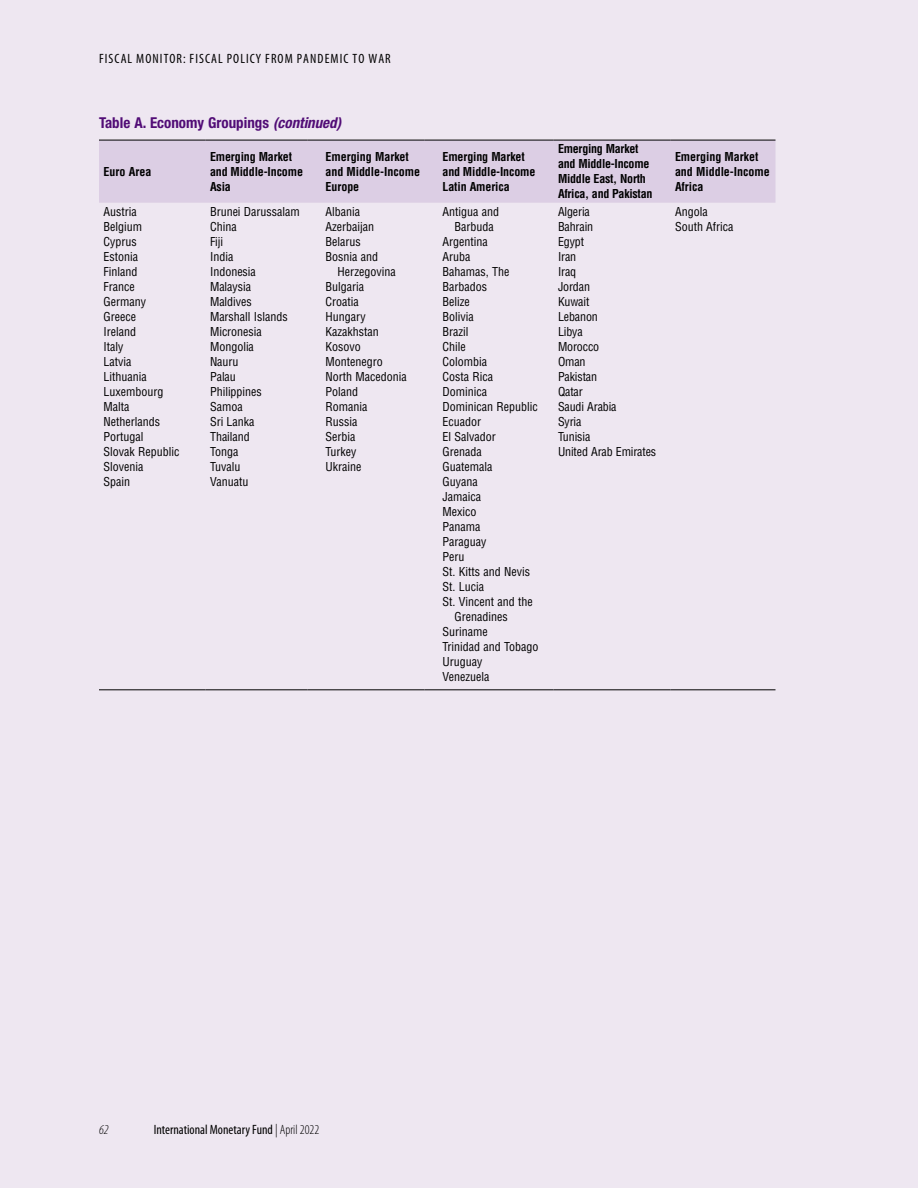
<style>
.page{position:relative;width:918px;height:1188px;background:#eee7f1}
.page>*{position:absolute;margin:0;border:0;box-sizing:border-box;transform-origin:0 0}
.t1{font:700 condensed 15px "Helvetica Neue LT Std";color:#510c76}
.t2{font:condensed 13.5px "Myriad Pro";color:#000}
.t3{font:condensed 13.5px "Myriad Pro";letter-spacing:.08em;color:#000}
.t4{font:italic 300 condensed 13.5px "Myriad Pro";color:#000}
.t5{font:condensed 12px/15px "Helvetica LT Std";color:#000}
.t6{font:700 condensed 12px/15px "Helvetica LT Std";letter-spacing:-.01em;color:#000}
.s1{font-style:italic}
.s2{font-weight:300}
</style>
<div class="page">
<div style="left:99px;top:140px;width:677px;height:63px;background:#dccee4"></div>
<hr style="left:670px;top:140px;width:106px;height:1px;background:#000">
<hr style="left:99px;top:689px;width:93px;height:1px;background:#000">
<svg style="left:192px;top:689px;width:14px;height:1px"></svg>
<hr style="left:206px;top:689px;width:102px;height:1px;background:#000">
<svg style="left:308px;top:689px;width:13px;height:1px"></svg>
<hr style="left:321px;top:689px;width:103px;height:1px;background:#000">
<svg style="left:424px;top:689px;width:14px;height:1px"></svg>
<hr style="left:438px;top:689px;width:102px;height:1px;background:#000">
<svg style="left:540px;top:689px;width:14px;height:1px"></svg>
<hr style="left:554px;top:689px;width:103px;height:1px;background:#000">
<svg style="left:657px;top:689px;width:13px;height:1px"></svg>
<hr style="left:670px;top:689px;width:106px;height:1px;background:#000">
<p class="t3" style="left:99px;top:51px;width:103px">FISCAL MONITOR: FISCAL</p>
<p class="t2" style="left:227px;top:51px;width:13px">POLIC</p>
<p class="t2" style="left:256px;top:51px;width:17px">Y FROM</p>
<p class="t2" style="left:297px;top:51px;width:89px">PAN DEMIC TO WAR</p>
<p class="t1" style="left:99px;top:113px;width:244px">Table A. Economy Groupings <span class="s1">(continued)</span></p>
<p class="t6" style="left:104px;top:164px;width:49px">Euro Area</p>
<p class="t6" style="left:210px;top:149px;width:94px">Emerging Market and Middle-Income<br>Asia</p>
<p class="t6" style="left:326px;top:149px;width:96px">Emerging Market and Middle-Income<br>Europe</p>
<p class="t6" style="left:442px;top:149px;width:94px">Emerging Market and Middle-Income<br>Latin America</p>
<p class="t6" style="left:558px;top:141px;width:96px">Emerging Market and Middle-Income<br>Middle East, North<br>Africa, and Pakistan</p>
<p class="t6" style="left:675px;top:149px;width:96px">Emerging Market and Middle-Income<br>Africa</p>
<p class="t5" style="left:104px;top:204px;width:77px">Austria<br>Belgium<br>Cyprus<br>Estonia<br>Finland<br>France<br>Germany<br>Greece<br>Ireland<br>Italy<br>Latvia<br>Lithuania<br>Luxembourg<br>Malta<br>Netherlands<br>Portugal<br>Slovak Republic<br>Slovenia<br>Spain</p>
<p class="t5" style="left:210px;top:204px;width:91px">Brunei Darussalam<br>China<br>Fiji<br>India<br>Indonesia<br>Malaysia<br>Maldives<br>Marshall Islands<br>Micronesia<br>Mongolia<br>Nauru<br>Palau<br>Philippines<br>Samoa<br>Sri Lanka<br>Thailand<br>Tonga<br>Tuvalu<br>Vanuatu</p>
<p class="t5" style="left:326px;top:204px;width:36px">Albania</p>
<p class="t5" style="left:326px;top:219px;width:50px">Azerbaijan</p>
<p class="t5" style="left:326px;top:234px;width:37px">Belarus</p>
<p class="t5" style="left:326px;top:249px;width:54px">Bosnia and</p>
<p class="t5" style="left:338px;top:264px;width:60px">Herzegovina</p>
<p class="t5" style="left:326px;top:279px;width:40px">Bulgaria</p>
<p class="t5" style="left:326px;top:294px;width:35px">Croatia</p>
<p class="t5" style="left:326px;top:309px;width:42px">Hungary</p>
<p class="t5" style="left:326px;top:324px;width:55px">Kazakhstan</p>
<p class="t5" style="left:326px;top:339px;width:37px">Kosovo</p>
<p class="t5" style="left:326px;top:354px;width:59px">Montenegro</p>
<p class="t5" style="left:326px;top:369px;width:83px">North Macedonia</p>
<p class="t5" style="left:326px;top:384px;width:34px">Poland</p>
<p class="t5" style="left:326px;top:399px;width:43px">Romania</p>
<p class="t5" style="left:326px;top:414px;width:33px">Russia</p>
<p class="t5" style="left:326px;top:429px;width:31px">Serbia</p>
<p class="t5" style="left:326px;top:444px;width:33px">Turkey</p>
<p class="t5" style="left:326px;top:459px;width:37px">Ukraine</p>
<p class="t5" style="left:442px;top:204px;width:58px">Antigua and</p>
<p class="t5" style="left:454px;top:219px;width:41px">Barbuda</p>
<p class="t5" style="left:442px;top:234px;width:47px">Argentina</p>
<p class="t5" style="left:442px;top:249px;width:29px">Aruba</p>
<p class="t5" style="left:442px;top:264px;width:68px">Bahamas, The</p>
<p class="t5" style="left:442px;top:279px;width:46px">Barbados</p>
<p class="t5" style="left:442px;top:294px;width:29px">Belize</p>
<p class="t5" style="left:442px;top:309px;width:33px">Bolivia</p>
<p class="t5" style="left:442px;top:324px;width:27px">Brazil</p>
<p class="t5" style="left:442px;top:339px;width:25px">Chile</p>
<p class="t5" style="left:442px;top:354px;width:46px">Colombia</p>
<p class="t5" style="left:442px;top:369px;width:52px">Costa Rica</p>
<p class="t5" style="left:442px;top:384px;width:46px">Dominica</p>
<p class="t5" style="left:442px;top:399px;width:97px">Dominican Republic</p>
<p class="t5" style="left:442px;top:414px;width:40px">Ecuador</p>
<p class="t5" style="left:442px;top:429px;width:55px">El Salvador</p>
<p class="t5" style="left:442px;top:444px;width:41px">Grenada</p>
<p class="t5" style="left:442px;top:459px;width:51px">Guatemala</p>
<p class="t5" style="left:442px;top:474px;width:37px">Guyana</p>
<p class="t5" style="left:442px;top:489px;width:40px">Jamaica</p>
<p class="t5" style="left:442px;top:504px;width:35px">Mexico</p>
<p class="t5" style="left:442px;top:519px;width:39px">Panama</p>
<p class="t5" style="left:442px;top:534px;width:45px">Paraguay</p>
<p class="t5" style="left:442px;top:549px;width:23px">Peru</p>
<p class="t5" style="left:442px;top:564px;width:89px">St. Kitts and Nevis</p>
<p class="t5" style="left:442px;top:579px;width:43px">St. Lucia</p>
<p class="t5" style="left:442px;top:594px;width:92px">St. Vincent and the</p>
<p class="t5" style="left:454px;top:609px;width:55px">Grenadines</p>
<p class="t5" style="left:442px;top:624px;width:47px">Suriname</p>
<p class="t5" style="left:442px;top:639px;width:97px">Trinidad and Tobago</p>
<p class="t5" style="left:442px;top:654px;width:41px">Uruguay</p>
<p class="t5" style="left:442px;top:669px;width:49px">Venezuela</p>
<p class="t5" style="left:558px;top:204px;width:100px">Algeria<br>Bahrain<br>Egypt<br>Iran<br>Iraq<br>Jordan<br>Kuwait<br>Lebanon<br>Libya<br>Morocco<br>Oman<br>Pakistan<br>Qatar<br>Saudi Arabia<br>Syria<br>Tunisia<br>United Arab Emirates</p>
<p class="t5" style="left:675px;top:204px;width:60px">Angola<br>South Africa</p>
<p class="t4" style="left:99px;top:1122px;width:11px">62</p>
<p class="t2" style="left:154px;top:1122px;width:167px">INTERNATIONAL MONETARY FUND <span class="s2">| April 2022</span></p>
</div>
